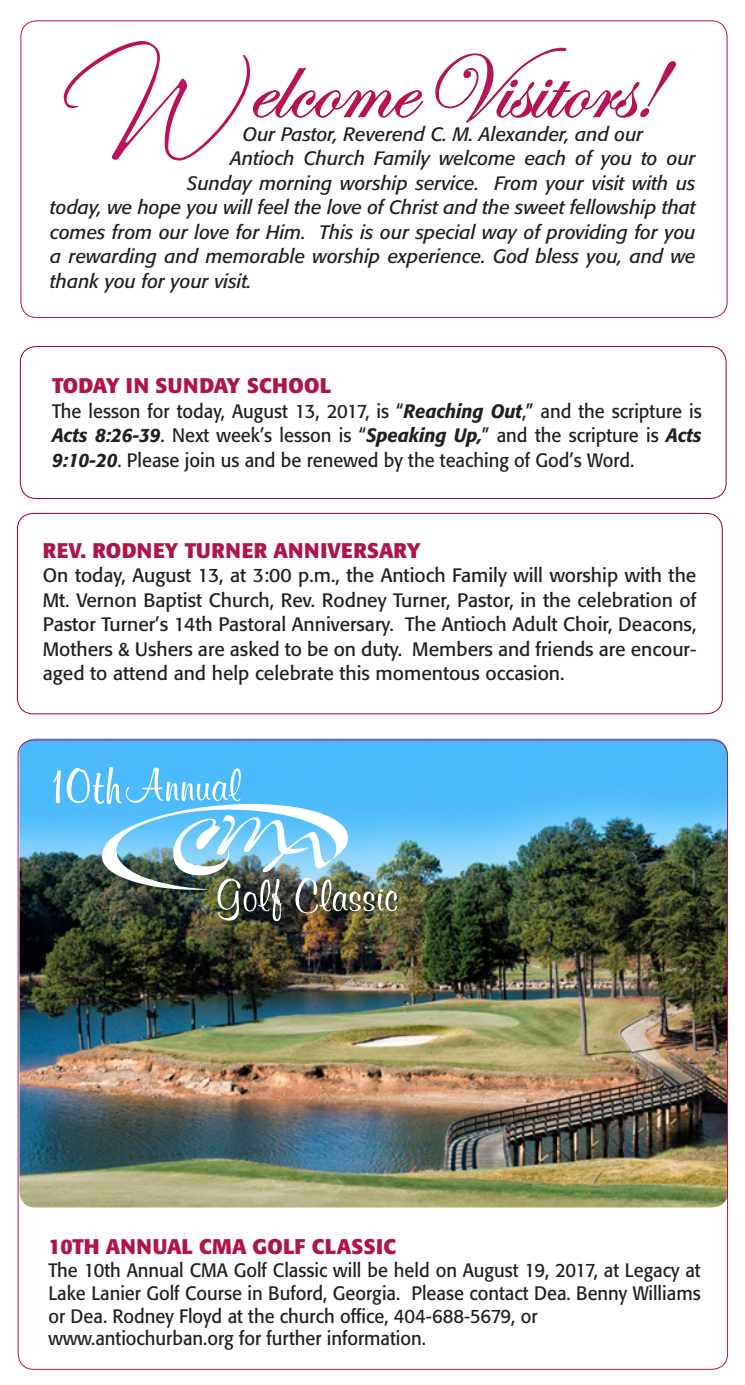
<style>
.page{position:relative;width:745px;height:1385px;background:#fff}
.page>*{position:absolute;margin:0;border:0;box-sizing:border-box;transform-origin:0 0}
.t1{font:700 21px "Formata";letter-spacing:.01em;color:#af144d}
.t2{font:19.25px/24.5px "Formata";color:#231f20;text-align:justify;scale:.95 1}
.t3{font:italic 19.25px "Formata";color:#231f20}
.t4{font:19.25px/24.5px "Formata";color:#231f20;text-align:justify}
.s1{font-weight:500;font-style:italic}
</style>
<div class="page">
<img style="left:19px;top:738px;width:708px;height:469px">
<div style="left:20px;top:346px;width:706px;height:153px;border:1px solid #98012d;border-radius:16px"></div>
<svg style="left:64px;top:40px;width:612px;height:120px"></svg>
<svg style="left:53px;top:770px;width:8px;height:33px"></svg>
<img style="left:67px;top:767px;width:330px;height:154px">
<div style="left:17px;top:513px;width:705px;height:201px;border:1px solid #98012d;border-radius:16px"></div>
<p class="t3" style="left:243px;top:122px;width:402px">Our Pastor, Reverend C. M. Alexander, and our</p>
<p class="t3" style="left:231px;top:147px;width:466px">Antioch Church Family welcome each of you to our</p>
<p class="t3" style="left:187px;top:171px;width:510px">Sunday morning worship service. From your visit with us</p>
<p class="t3" style="left:50px;top:196px;width:647px">today, we hope you will feel the love of Christ and the sweet fellowship that</p>
<p class="t3" style="left:50px;top:220px;width:647px">comes from our love for Him. This is our special way of providing for you</p>
<p class="t3" style="left:50px;top:245px;width:647px">a rewarding and memorable worship experience. God bless you, and we</p>
<p class="t3" style="left:50px;top:269px;width:203px">thank you for your visit.</p>
<p class="t1" style="left:52px;top:372px;width:280px">TODAY IN SUNDAY SCHOOL</p>
<p class="t2" style="left:52px;top:398px;width:685px">The lesson for today, August 13, 2017, is “<span class="s1">Reaching Out</span>,” and the scripture is <span class="s1">Acts 8:26-39</span>. Next week’s lesson is “<span class="s1">Speaking Up,</span>” and the scripture is <span class="s1">Acts 9:10-20</span>. Please join us and be renewed by the teaching of God’s Word.</p>
<p class="t1" style="left:43px;top:537px;width:379px">REV. RODNEY TURNER ANNIVERSARY</p>
<p class="t4" style="left:43px;top:563px;width:655px">On today, August 13, at 3:00 p.m., the Antioch Family will worship with the Mt. Vernon Baptist Church, Rev. Rodney Turner, Pastor, in the celebration of Pastor Turner’s 14th Pastoral Anniversary. The Antioch Adult Choir, Deacons, Mothers &amp; Ushers are asked to be on duty. Members and friends are encour&shy;aged to attend and help celebrate this momentous occasion.</p>
<p class="t1" style="left:48px;top:1233px;width:349px">10TH ANNUAL CMA GOLF CLASSIC</p>
<p class="t2" style="left:48px;top:1258px;width:688px;line-height:22.8px">The 10th Annual CMA Golf Classic will be held on August 19, 2017, at Legacy at Lake Lanier Golf Course in Buford, Georgia. Please contact Dea. Benny Williams or Dea. Rodney Floyd at the church office, 404-688-5679, or</p>
<p class="t2" style="left:48px;top:1326px;width:399px">www.antiochurban.org for further information.</p>
</div>
